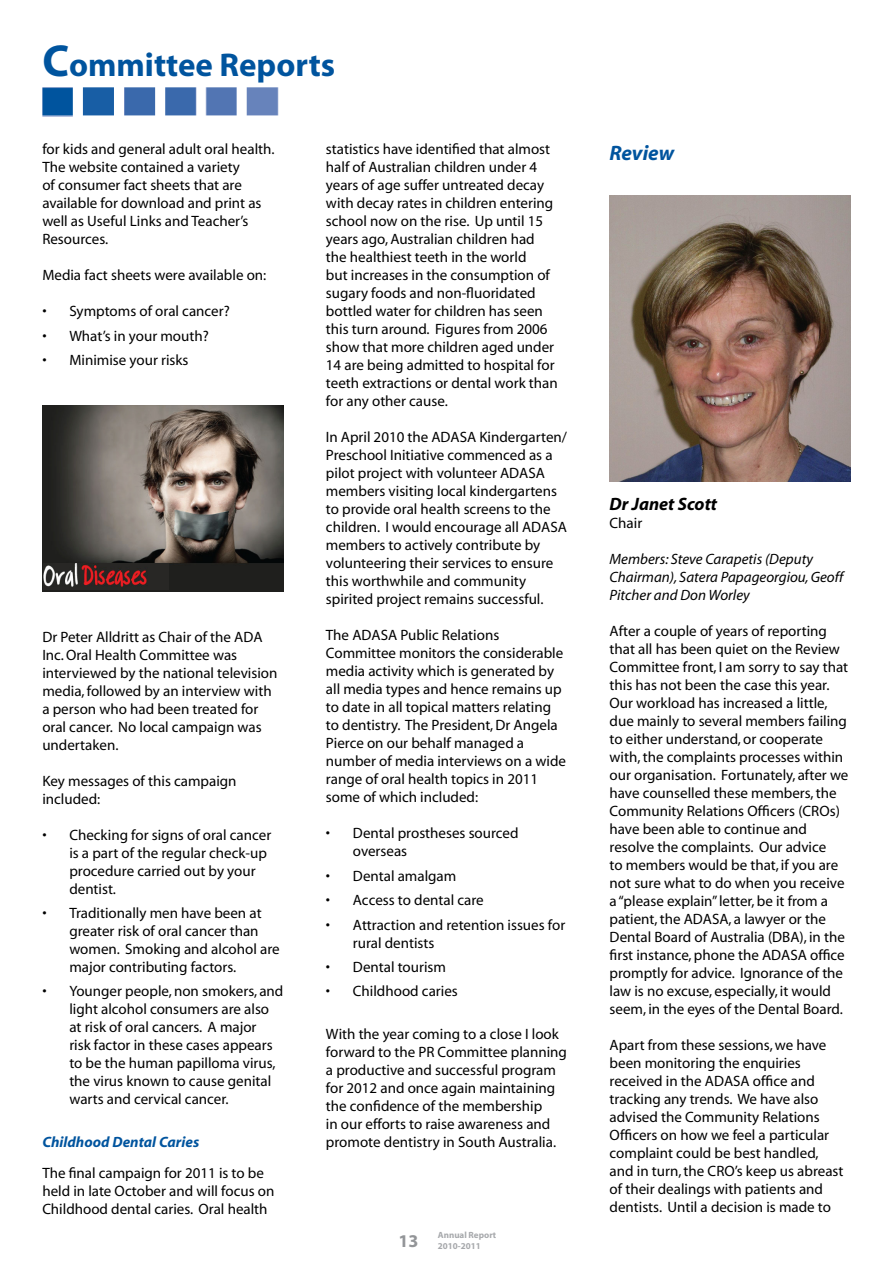
<style>
.page{position:relative;width:893px;height:1263px;background:#fff}
.page>*{position:absolute;margin:0;border:0;box-sizing:border-box;transform-origin:0 0}
.t1{font:700 33px "Myriad";color:#00549e}
.t2{font:italic 700 21px "Myriad";letter-spacing:-.005em;color:#00549e}
.t3{font:italic 700 18px "Myriad";color:#000}
.t4{font:700 18px "Myriad";color:#939598}
.t5{font:15px/18px "Myriad";color:#000}
.t6{font:italic 15px/18px "Myriad";color:#000}
.t7{font:italic 700 15px "Myriad";color:#00549e}
.t8{font:700 9px/10.8px "Myriad";color:#a7a9ac}
.s1{font-size:45px}
</style>
<div class="page">
<img style="left:42px;top:87px;width:237px;height:29px">
<img style="left:42px;top:405px;width:241px;height:186px">
<img style="left:44px;top:564px;width:125px;height:25px">
<img style="left:609px;top:196px;width:241px;height:285px">
<h1 class="t1" style="left:42px;top:53px;width:294px"><span class="s1">C</span>ommittee Reports</h1>
<p class="t5" style="left:42px;top:142px;width:234px">for kids and general adult oral health.<br>The website contained a variety<br>of consumer fact sheets that are available for download and print as well as Useful Links and Teacher’s<br>Resources.</p>
<p class="t5" style="left:42px;top:268px;width:225px">Media fact sheets were available on:</p>
<p class="t5" style="left:42px;top:304px;width:189px">• Symptoms of oral cancer?</p>
<p class="t5" style="left:42px;top:328px;width:168px">• What’s in your mouth?</p>
<p class="t5" style="left:42px;top:352px;width:148px">• Minimise your risks</p>
<p class="t5" style="left:42px;top:629px;width:236px">Dr Peter Alldritt as Chair of the ADA<br>Inc. Oral Health Committee was interviewed by the national television media, followed by an interview with a person who had been treated for oral cancer. No local campaign was undertaken.</p>
<p class="t5" style="left:42px;top:773px;width:196px">Key messages of this campaign included:</p>
<p class="t5" style="left:69px;top:827px;width:203px;text-indent:-27px">• Checking for signs of oral cancer is a part of the regular check-up procedure carried out by your dentist.</p>
<p class="t5" style="left:69px;top:905px;width:212px;text-indent:-27px">• Traditionally men have been at greater risk of oral cancer than women. Smoking and alcohol are major contributing factors.</p>
<p class="t5" style="left:69px;top:984px;width:215px;text-indent:-27px">• Younger people, non smokers, and light alcohol consumers are also at risk of oral cancers. A major<br>risk factor in these cases appears to be the human papilloma virus, the virus known to cause genital warts and cervical cancer.</p>
<p class="t7" style="left:42px;top:1136px;width:158px">Childhood Dental Caries</p>
<p class="t5" style="left:42px;top:1165px;width:233px">The final campaign for 2011 is to be held in late October and will focus on<br>Childhood dental caries. Oral health</p>
<p class="t5" style="left:326px;top:142px;width:233px">statistics have identified that almost half of Australian children under 4 years of age suffer untreated decay with decay rates in children entering school now on the rise. Up until 15 years ago, Australian children had the healthiest teeth in the world<br>but increases in the consumption of sugary foods and non-fluoridated bottled water for children has seen this turn around. Figures from 2006 show that more children aged under 14 are being admitted to hospital for teeth extractions or dental work than for any other cause.</p>
<p class="t5" style="left:326px;top:430px;width:242px">In April 2010 the ADASA Kindergarten/ Preschool Initiative commenced as a pilot project with volunteer ADASA members visiting local kindergartens to provide oral health screens to the children. I would encourage all ADASA members to actively contribute by volunteering their services to ensure this worthwhile and community spirited project remains successful.</p>
<p class="t5" style="left:326px;top:628px;width:241px">The ADASA Public Relations Committee monitors the considerable media activity which is generated by all media types and hence remains up to date in all topical matters relating to dentistry. The President, Dr Angela Pierce on our behalf managed a number of media interviews on a wide range of oral health topics in 2011 some of which included:</p>
<p class="t5" style="left:353px;top:826px;width:167px;text-indent:-27px">• Dental prostheses sourced overseas</p>
<p class="t5" style="left:326px;top:868px;width:132px">• Dental amalgam</p>
<p class="t5" style="left:326px;top:892px;width:159px">• Access to dental care</p>
<p class="t5" style="left:353px;top:917px;width:214px;text-indent:-27px">• Attraction and retention issues for rural dentists</p>
<p class="t5" style="left:326px;top:959px;width:122px">• Dental tourism</p>
<p class="t5" style="left:326px;top:984px;width:133px">• Childhood caries</p>
<p class="t5" style="left:326px;top:1026px;width:242px">With the year coming to a close I look forward to the PR Committee planning a productive and successful program for 2012 and once again maintaining the confidence of the membership<br>in our efforts to raise awareness and promote dentistry in South Australia.</p>
<p class="t4" style="left:398px;top:1234px;width:21px">13</p>
<p class="t8" style="left:438px;top:1231px;width:60px">Annual Report<br>2010-2011</p>
<h2 class="t2" style="left:609px;top:145px;width:66px">Review</h2>
<p class="t3" style="left:609px;top:497px;width:109px">Dr Janet Scott</p>
<p class="t5" style="left:609px;top:515px;width:34px">Chair</p>
<p class="t6" style="left:609px;top:551px;width:235px">Members: Steve Carapetis (Deputy<br>Chairman), Satera Papageorgiou, Geoff<br>Pitcher and Don Worley</p>
<p class="t5" style="left:609px;top:623px;width:240px">After a couple of years of reporting that all has been quiet on the Review Committee front, I am sorry to say that this has not been the case this year.<br>Our workload has increased a little, due mainly to several members failing to either understand, or cooperate with, the complaints processes within our organisation. Fortunately, after we have counselled these members, the Community Relations Officers (CROs) have been able to continue and resolve the complaints. Our advice<br>to members would be that, if you are not sure what to do when you receive a “please explain” letter, be it from a patient, the ADASA, a lawyer or the Dental Board of Australia (DBA), in the first instance, phone the ADASA office promptly for advice. Ignorance of the law is no excuse, especially, it would seem, in the eyes of the Dental Board.</p>
<p class="t5" style="left:609px;top:1037px;width:235px">Apart from these sessions, we have been monitoring the enquiries received in the ADASA office and tracking any trends. We have also advised the Community Relations Officers on how we feel a particular complaint could be best handled, and in turn, the CRO’s keep us abreast of their dealings with patients and dentists. Until a decision is made to</p>
</div>
